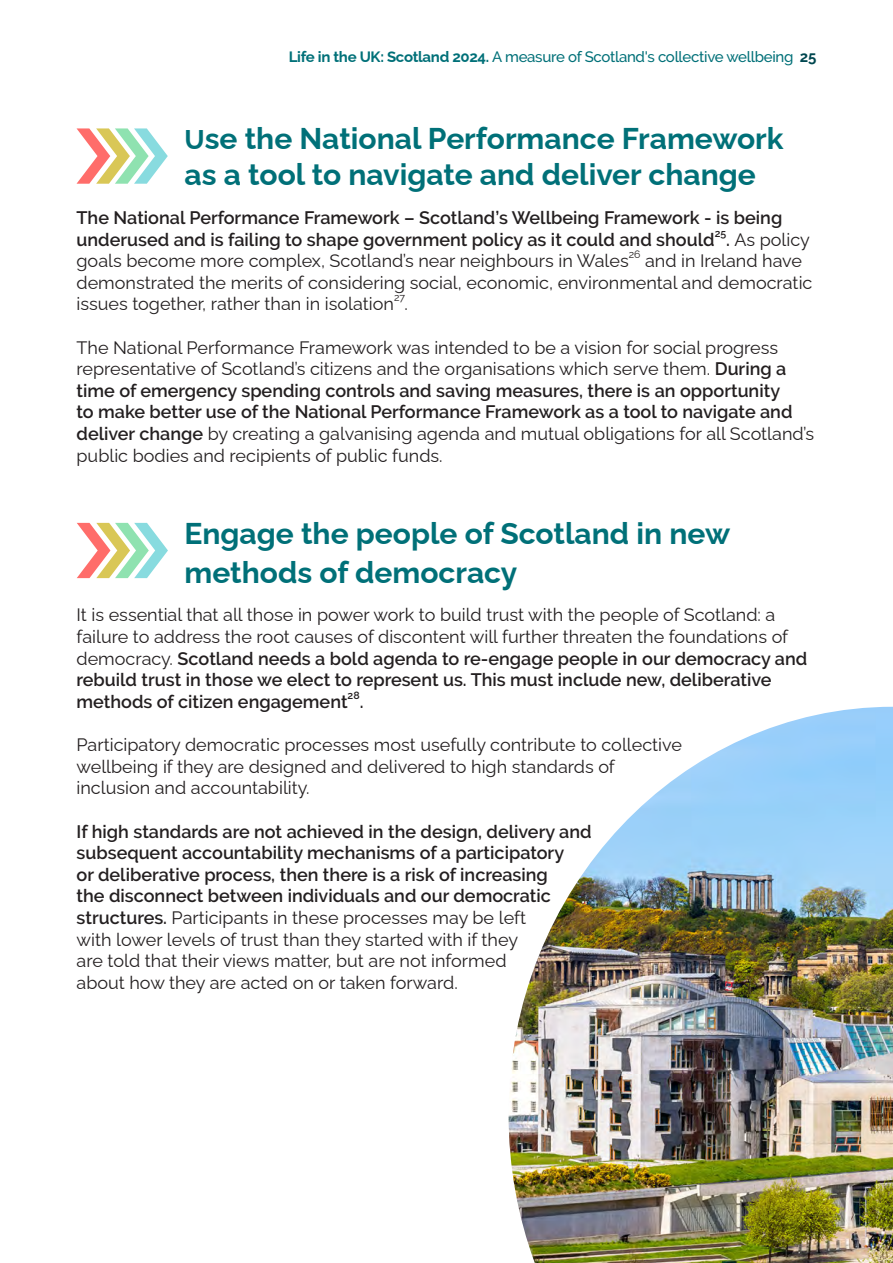
<style>
.page{position:relative;width:893px;height:1263px;background:#fff}
.page>*{position:absolute;margin:0;border:0;box-sizing:border-box;transform-origin:0 0}
.Heading{font:700 30px/36px "Raleway";color:#007078}
.text{font:18px/21.6px "Raleway";color:#231f20}
.text-2{font:600 18px/21.6px "Raleway";color:#231f20}
.t1{font:500 15px "Raleway";letter-spacing:-.02em;color:#007078}
.text-3{font:600 10.5px "Raleway";color:#231f20}
.text-4{font:10.5px "Raleway";color:#231f20}
.s1{font-weight:700}
.s2{font-weight:700;color:#004750}
.s3{font-size:27px}
.s4{font-weight:600}
.s5{font-weight:400}
</style>
<div class="page">
<svg style="left:77px;top:523px;width:91px;height:55px"></svg>
<svg style="left:77px;top:128px;width:91px;height:56px"></svg>
<img style="left:509px;top:707px;width:384px;height:556px">
<p class="t1" style="left:289px;top:48px;width:529px"><span class="s1">Life in the UK: Scotland 2024.</span> A measure of Scotland's collective wellbeing <span class="s2">25</span></p>
<p class="Heading" style="left:185px;top:117px;width:601px"><span class="s3">U</span>se the National Performance Framework as a tool to navigate and deliver change</p>
<p class="text-2" style="left:77px;top:207px;width:707px">The National Performance Framework – Scotland’s Wellbeing Framework - is being underused and is failing to shape government policy as it could and should</p>
<p class="text-3" style="left:715px;top:227px;width:13px">25</p>
<p class="text" style="left:726px;top:226px;width:85px"><span class="s4">.</span> As policy</p>
<p class="text" style="left:77px;top:248px;width:554px">goals become more complex, Scotland’s near neighbours in Wales</p>
<p class="text-4" style="left:629px;top:246px;width:13px">26</p>
<p class="text" style="left:77px;top:248px;width:737px;text-indent:568px">and in Ireland have demonstrated the merits of considering social, economic, environmental and democratic issues together, rather than in isolation</p>
<p class="text-4" style="left:394px;top:289px;width:13px">27</p>
<p class="text" style="left:404px;top:291px;width:5px">.</p>
<p class="text" style="left:77px;top:334px;width:739px">The National Performance Framework was intended to be a vision for social progress representative of Scotland’s citizens and the organisations which serve them. <span class="s4">During a time of emergency spending controls and saving measures, there is an opportunity<br>to make better use of the National Performance Framework as a tool to navigate and deliver change</span> by creating a galvanising agenda and mutual obligations for all Scotland’s public bodies and recipients of public funds.</p>
<p class="Heading" style="left:185px;top:510px;width:547px;line-height:39px">Engage the people of Scotland in new methods of democracy</p>
<p class="text" style="left:77px;top:602px;width:732px">It is essential that all those in power work to build trust with the people of Scotland: a failure to address the root causes of discontent will further threaten the foundations of democracy. <span class="s4">Scotland needs a bold agenda to re-engage people in our democracy and rebuild trust in those we elect to represent us. This must include new, deliberative methods of citizen engagement</span></p>
<p class="text-3" style="left:348px;top:689px;width:14px">28</p>
<p class="text-2" style="left:360px;top:691px;width:5px">.</p>
<p class="text" style="left:77px;top:732px;width:607px">Participatory democratic processes most usefully contribute to collective wellbeing if they are designed and delivered to high standards of inclusion and accountability.</p>
<p class="text-2" style="left:77px;top:820px;width:516px">If high standards are not achieved in the design, delivery and subsequent accountability mechanisms of a participatory<br>or deliberative process, then there is a risk of increasing<br>the disconnect between individuals and our democratic structures. <span class="s5">Participants in these processes may be left<br>with lower levels of trust than they started with if they<br>are told that their views matter, but are not informed<br>about how they are acted on or taken forward.</span></p>
</div>
